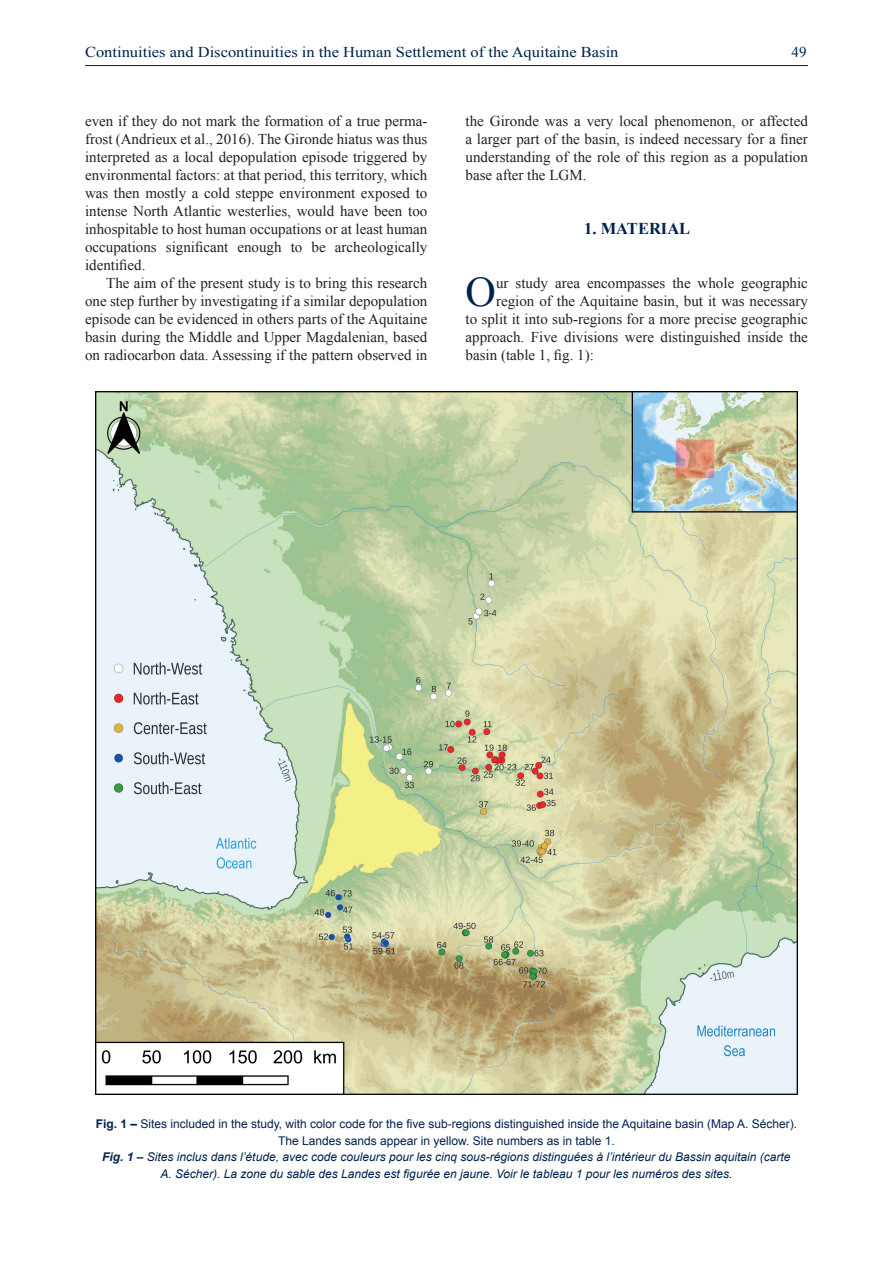
<style>
.page{position:relative;width:893px;height:1263px;background:#fff}
.page>*{position:absolute;margin:0;border:0;box-sizing:border-box;transform-origin:0 0}
.t1{font:42.15px "Times New Roman";color:#00214f}
.t2{font:700 16.5px "Times New Roman";color:#00214f}
.t3{font:15px/18px "Times New Roman";color:#231f20;text-align:justify}
.t4{font:15px "Times New Roman";color:#00214f;scale:1.1 1}
.t5{font:15px "Times New Roman";color:#00214f}
.t6{font:italic 12px/16.5px "Arial";color:#00214f;text-align:center}
.s1{font-weight:700;font-style:normal}
.s2{font-style:normal}
.s3{font-weight:700}
</style>
<div class="page">
<hr style="left:85px;top:65px;width:723px;height:1px;background:#00214f">
<img style="left:95px;top:391px;width:703px;height:703px">
<p class="t4" style="left:85px;top:42px;width:486px">Continuities and Discontinuities in the Human Settlement of the Aquitaine Basin</p>
<p class="t5" style="left:792px;top:42px;width:16px">49</p>
<p class="t3" style="left:85px;top:112px;width:344px">even if they do not mark the formation of a true perma&shy;frost (Andrieux et al., 2016). The Gironde hiatus was thus interpreted as a local depopulation episode triggered by environmental factors: at that period, this territory, which was then mostly a cold steppe environment exposed to intense North Atlantic westerlies, would have been too inhospitable to host human occupations or at least human occupations significant enough to be archeologically identified.</p>
<p class="t3" style="left:85px;top:274px;width:344px;text-indent:21px">The aim of the present study is to bring this research one step further by investigating if a similar depopulation episode can be evidenced in others parts of the Aquitaine basin during the Middle and Upper Magdalenian, based on radiocarbon data. Assessing if the pattern observed in</p>
<p class="t3" style="left:466px;top:112px;width:344px">the Gironde was a very local phenomenon, or affected a larger part of the basin, is indeed necessary for a finer understanding of the role of this region as a population base after the LGM.</p>
<p class="t2" style="left:584px;top:217px;width:108px">1. MATERIAL</p>
<h1 class="t1" style="left:466px;top:264px;width:32px">O</h1>
<p class="t3" style="left:496px;top:274px;width:313px">ur study area encompasses the whole geographic</p>
<p class="t3" style="left:496px;top:292px;width:313px">region of the Aquitaine basin, but it was necessary</p>
<p class="t3" style="left:466px;top:310px;width:344px">to split it into sub-regions for a more precise geographic</p>
<p class="t3" style="left:466px;top:328px;width:344px">approach. Five divisions were distinguished inside the</p>
<p class="t3" style="left:466px;top:346px;width:130px">basin (table 1, fig. 1):</p>
<p class="t6" style="left:96px;top:1116px;width:703px"><span class="s1">Fig. 1 –</span> <span class="s2">Sites included in the study, with color code for the five sub-regions distinguished inside the Aquitaine basin (Map A. Sécher).<br>The Landes sands appear in yellow. Site numbers as in table 1.<br></span><span class="s3">Fig. 1 –</span> Sites inclus dans l’étude, avec code couleurs pour les cinq sous-régions distinguées à l’intérieur du Bassin aquitain (carte A. Sécher). La zone du sable des Landes est figurée en jaune. Voir le tableau 1 pour les numéros des sites.</p>
</div>
